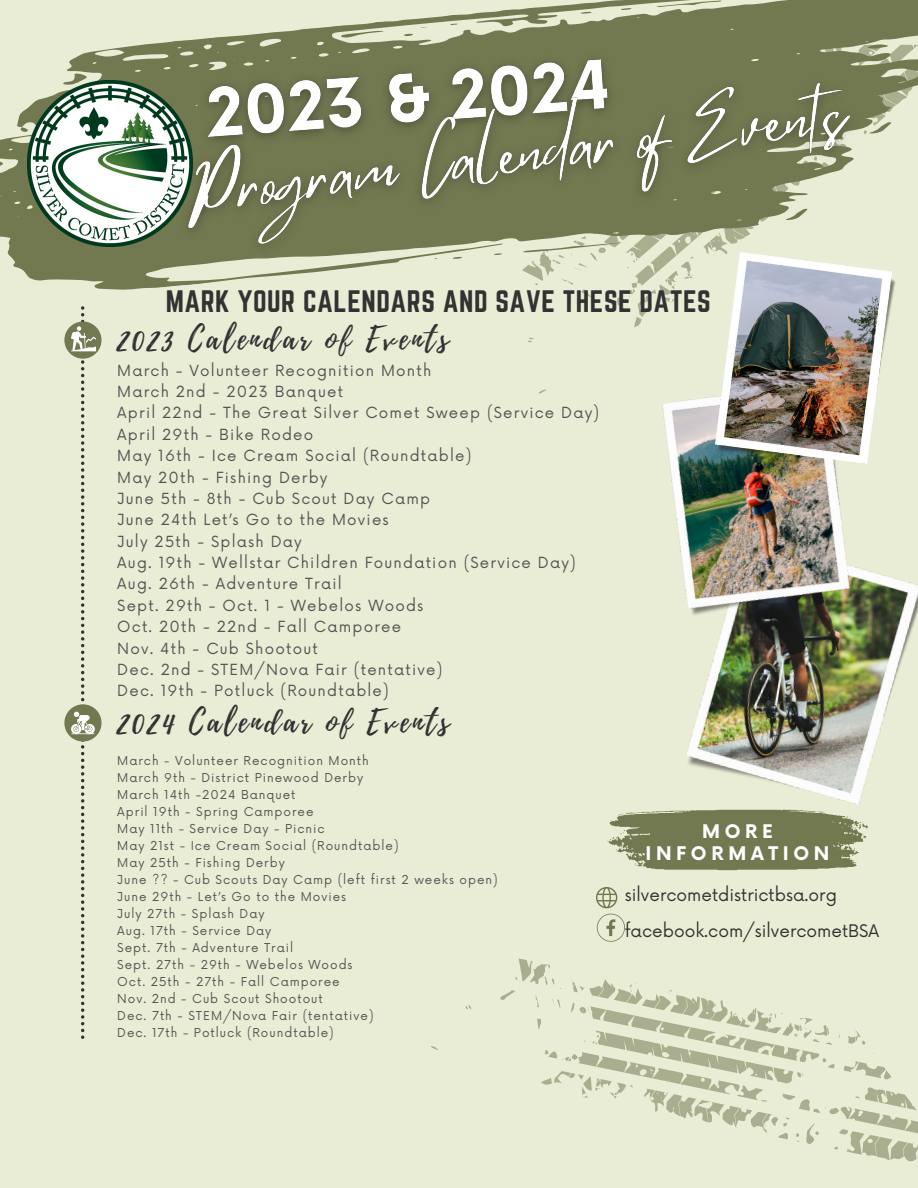
<style>
.page{position:relative;width:918px;height:1188px;background:#e9edd5}
.page>*{position:absolute;margin:0;border:0;box-sizing:border-box;transform-origin:0 0}
.t1{font:31.05px "Playlist Script";letter-spacing:.1em;color:#323232}
.t2{font:27.15px "Norwester";letter-spacing:.02em;color:#323232}
.t3{font:700 18.3px/22.2px "Now";letter-spacing:.255em;color:#fff;text-align:center}
.t4{font:16.95px "Now";color:#323232}
.t5{font:15px "Now";letter-spacing:.08em;color:#545454}
.t6{font:12px "Now";letter-spacing:.08em;color:#545454}
</style>
<div class="page">
<svg style="left:64px;top:308px;width:38px;height:731px"></svg>
<svg style="left:86px;top:0;width:832px;height:53px"></svg>
<svg style="left:867px;top:43px;width:22px;height:2px"></svg>
<svg style="left:340px;top:30px;width:44px;height:6px"></svg>
<svg style="left:656px;top:0;width:66px;height:9px"></svg>
<svg style="left:581px;top:11px;width:11px;height:3px"></svg>
<svg style="left:621px;top:8px;width:11px;height:2px"></svg>
<svg style="left:404px;top:33px;width:9px;height:3px"></svg>
<svg style="left:450px;top:23px;width:8px;height:2px"></svg>
<svg style="left:0;top:53px;width:293px;height:255px"></svg>
<svg style="left:0;top:159px;width:4px;height:13px"></svg>
<svg style="left:431px;top:870px;width:487px;height:292px"></svg>
<svg style="left:528px;top:45px;width:390px;height:349px"></svg>
<img style="left:687px;top:575px;width:231px;height:235px">
<img style="left:638px;top:363px;width:242px;height:266px">
<img style="left:716px;top:253px;width:181px;height:210px">
<svg style="left:607px;top:810px;width:261px;height:60px;background:#858b66"></svg>
<svg style="left:596px;top:887px;width:21px;height:21px"></svg>
<img style="left:27px;top:81px;width:132px;height:165px">
<svg style="left:597px;top:914px;width:28px;height:28px"></svg>
<img style="left:185px;top:36px;width:446px;height:8px">
<img style="left:159px;top:44px;width:718px;height:230px">
<p class="t2" style="left:166px;top:285px;width:547px">MARK YOUR CALENDARS AND SAVE THESE DATES</p>
<p class="t1" style="left:117px;top:317px;width:333px">2023 Calendar of Events</p>
<p class="t5" style="left:117px;top:362px;width:316px">March - Volunteer Recognition Month</p>
<p class="t5" style="left:117px;top:383px;width:227px">March 2nd - 2023 Banquet</p>
<p class="t5" style="left:117px;top:405px;width:483px">April 22nd - The Great Silver Comet Sweep (Service Day)</p>
<p class="t5" style="left:117px;top:426px;width:198px">April 29th - Bike Rodeo</p>
<p class="t5" style="left:117px;top:447px;width:356px">May 16th - Ice Cream Social (Roundtable)</p>
<p class="t5" style="left:117px;top:469px;width:212px">May 20th - Fishing Derby</p>
<p class="t5" style="left:117px;top:490px;width:314px">June 5th - 8th - Cub Scout Day Camp</p>
<p class="t5" style="left:117px;top:512px;width:273px">June 24th Let’s Go to the Movies</p>
<p class="t5" style="left:117px;top:533px;width:186px">July 25th - Splash Day</p>
<p class="t5" style="left:117px;top:554px;width:460px">Aug. 19th - Wellstar Children Foundation (Service Day)</p>
<p class="t5" style="left:117px;top:576px;width:226px">Aug. 26th - Adventure Trail</p>
<p class="t5" style="left:117px;top:597px;width:308px">Sept. 29th - Oct. 1 - Webelos Woods</p>
<p class="t5" style="left:117px;top:618px;width:285px">Oct. 20th - 22nd - Fall Camporee</p>
<p class="t5" style="left:117px;top:640px;width:202px">Nov. 4th - Cub Shootout</p>
<p class="t5" style="left:117px;top:661px;width:327px">Dec. 2nd - STEM/Nova Fair (tentative)</p>
<p class="t5" style="left:117px;top:683px;width:273px">Dec. 19th - Potluck (Roundtable)</p>
<p class="t1" style="left:117px;top:699px;width:334px">2024 Calendar of Events</p>
<p class="t6" style="left:117px;top:754px;width:253px">March - Volunteer Recognition Month</p>
<p class="t6" style="left:117px;top:771px;width:247px">March 9th - District Pinewood Derby</p>
<p class="t6" style="left:117px;top:788px;width:180px">March 14th -2024 Banquet</p>
<p class="t6" style="left:117px;top:805px;width:198px">April 19th - Spring Camporee</p>
<p class="t6" style="left:117px;top:822px;width:209px">May 11th - Service Day - Picnic</p>
<p class="t6" style="left:117px;top:839px;width:283px">May 21st - Ice Cream Social (Roundtable)</p>
<p class="t6" style="left:117px;top:856px;width:169px">May 25th - Fishing Derby</p>
<p class="t6" style="left:117px;top:873px;width:382px">June ?? - Cub Scouts Day Camp (left first 2 weeks open)</p>
<p class="t6" style="left:117px;top:890px;width:230px">June 29th - Let’s Go to the Movies</p>
<p class="t6" style="left:117px;top:907px;width:149px">July 27th - Splash Day</p>
<p class="t6" style="left:117px;top:924px;width:155px">Aug. 17th - Service Day</p>
<p class="t6" style="left:117px;top:941px;width:177px">Sept. 7th - Adventure Trail</p>
<p class="t6" style="left:117px;top:958px;width:237px">Sept. 27th - 29th - Webelos Woods</p>
<p class="t6" style="left:117px;top:975px;width:224px">Oct. 25th - 27th - Fall Camporee</p>
<p class="t6" style="left:117px;top:992px;width:207px">Nov. 2nd - Cub Scout Shootout</p>
<p class="t6" style="left:117px;top:1009px;width:258px">Dec. 7th - STEM/Nova Fair (tentative)</p>
<p class="t6" style="left:117px;top:1026px;width:218px">Dec. 17th - Potluck (Roundtable)</p>
<p class="t3" style="left:645px;top:821px;width:186px">MORE<br>INFORMATION</p>
<p class="t4" style="left:625px;top:885px;width:214px">silvercometdistrictbsa.org</p>
<p class="t4" style="left:625px;top:921px;width:256px">facebook.com/silvercometBSA</p>
</div>
